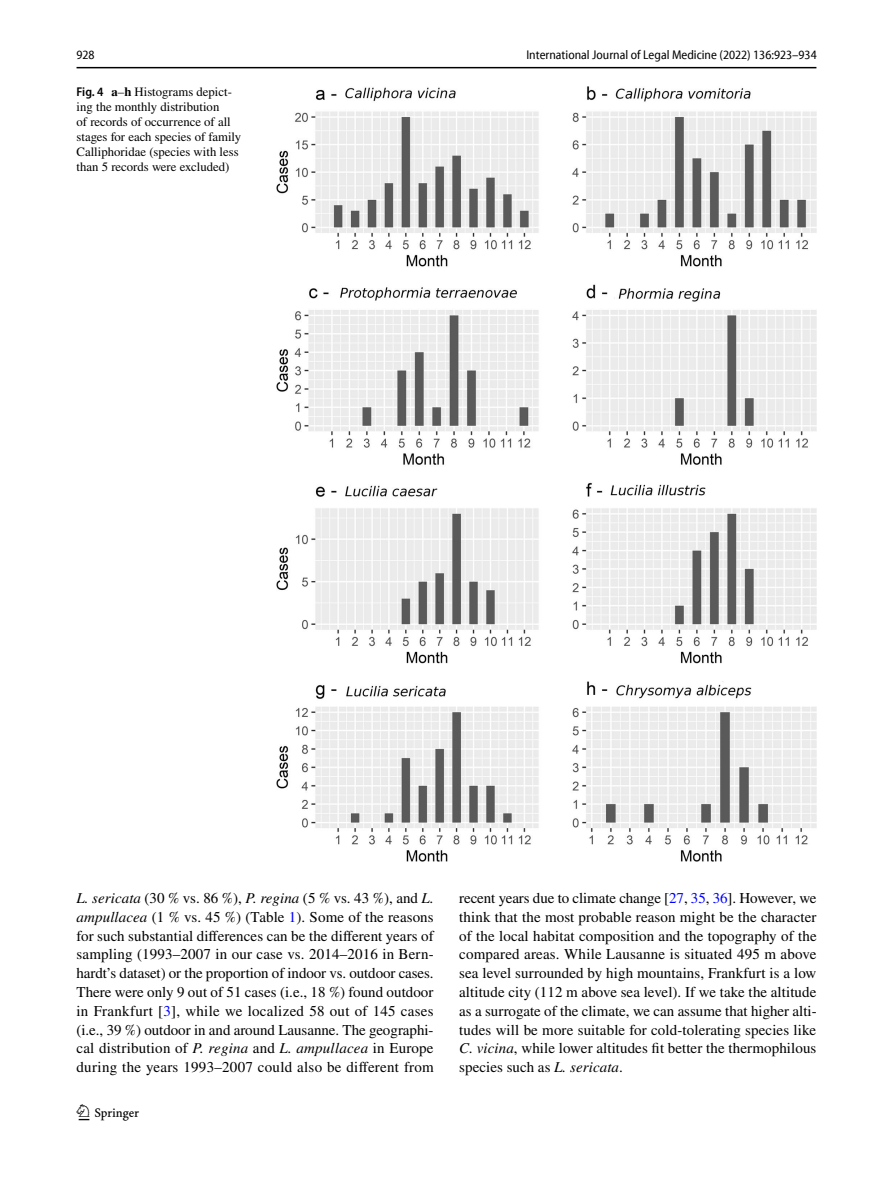
<style>
.page{position:relative;width:893px;height:1187px;background:#fff}
.page>*{position:absolute;margin:0;border:0;box-sizing:border-box;transform-origin:0 0}
.t1{font:22.5px "Springnew Regular 2";color:#000}
.t2{font:15px/18.8px "STIX";letter-spacing:.01em;color:#000;text-align:justify}
.t3{font:12.75px/15px "STIX";color:#000}
.t4{font:semi-condensed 12.75px "Myriad Pro Unic";color:#000}
.s1{font-family:"Myriad Pro";font-weight:600;font-stretch:semi-condensed}
.s2{font-weight:700}
.s3{font-style:italic}
.s4{color:#00f}
</style>
<div class="page">
<hr style="left:77px;top:67px;width:739px;height:1px;background:#000">
<img style="left:276px;top:87px;width:540px;height:774px">
<p class="t4" style="left:77px;top:50px;width:20px">928</p>
<p class="t4" style="left:526px;top:50px;width:292px">International Journal of Legal Medicine (2022) 136:923–934</p>
<p class="t3" style="left:77px;top:85px;width:166px"><span class="s1">Fig. 4</span> <span class="s2">a</span>–<span class="s2">h</span> Histograms depict&shy;ing the monthly distribution<br>of records of occurrence of all stages for each species of family<br>Calliphoridae (species with less than 5 records were excluded)</p>
<p class="t2" style="left:77px;top:889px;width:359px"><span class="s3">L. sericata</span> (30 % vs. 86 %), <span class="s3">P. regina</span> (5 % vs. 43 %), and <span class="s3">L. ampullacea</span> (1 % vs. 45 %) (Table <span class="s4">1</span>). Some of the reasons for such substantial differences can be the different years of sampling (1993–2007 in our case vs. 2014–2016 in Bern&shy;hardt’s dataset) or the proportion of indoor vs. outdoor cases.<br>There were only 9 out of 51 cases (i.e., 18 %) found outdoor in Frankfurt [<span class="s4">3</span>], while we localized 58 out of 145 cases (i.e., 39 %) outdoor in and around Lausanne. The geographi&shy;cal distribution of <span class="s3">P. regina</span> and <span class="s3">L. ampullacea</span> in Europe during the years 1993–2007 could also be different from</p>
<p class="t2" style="left:459px;top:889px;width:359px">recent years due to climate change [<span class="s4">27</span>, <span class="s4">35</span>, <span class="s4">36</span>]. However, we think that the most probable reason might be the character of the local habitat composition and the topography of the compared areas. While Lausanne is situated 495 m above sea level surrounded by high mountains, Frankfurt is a low altitude city (112 m above sea level). If we take the altitude as a surrogate of the climate, we can assume that higher alti&shy;tudes will be more suitable for cold-tolerating species like <span class="s3">C. vicina</span>, while lower altitudes fit better the thermophilous species such as <span class="s3">L. sericata</span>.</p>
<h1 class="t1" style="left:79px;top:1104px;width:62px">1 3</h1>
</div>
